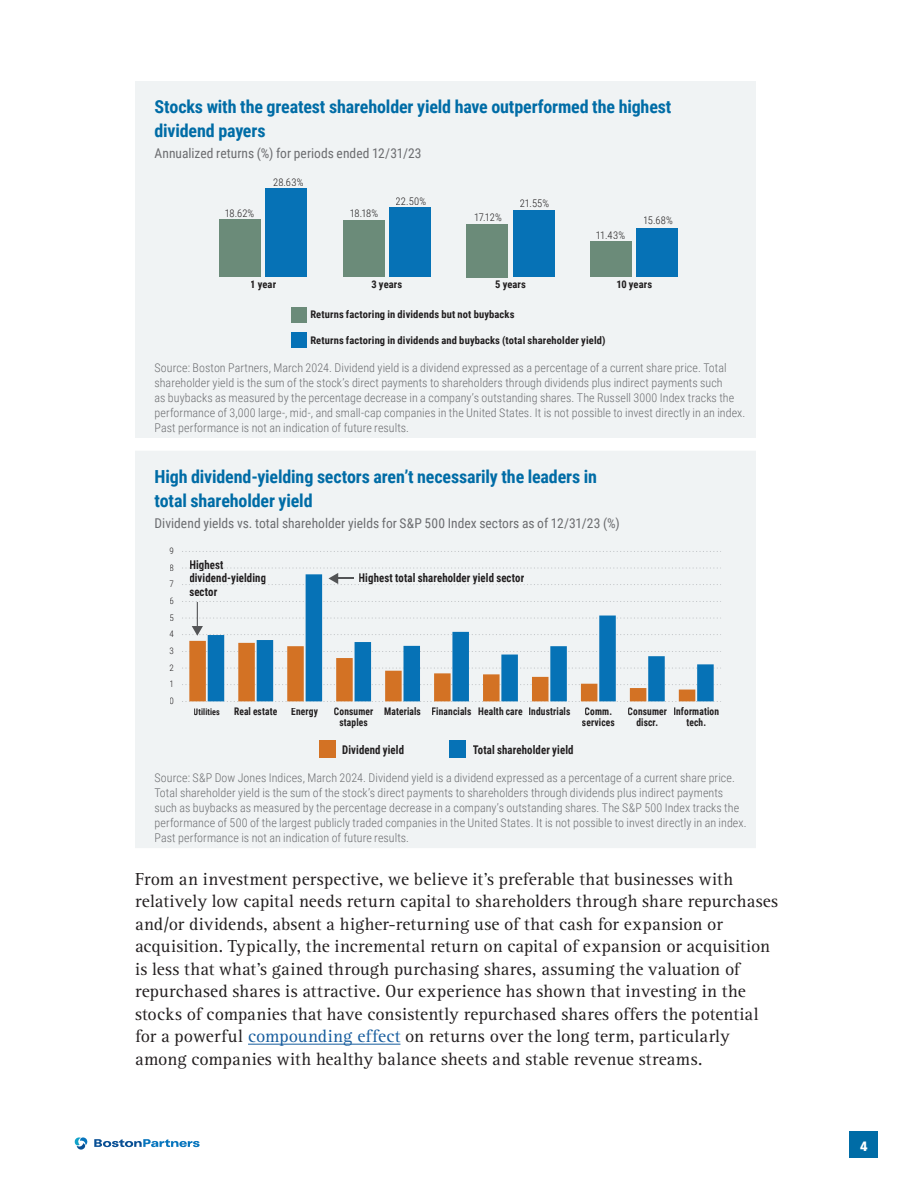
<style>
.page{position:relative;width:918px;height:1188px;background:#fff}
.page>*{position:absolute;margin:0;border:0;box-sizing:border-box;transform-origin:0 0}
.t1{font:18px/22.5px "Rotis Serif Std";letter-spacing:.01em;color:#231f20}
.t2{font:700 18px/24px "Roboto Condensed";letter-spacing:-.01em;color:#006ca6}
.t3{font:13.5px "Roboto Condensed";color:#6c6d70}
.t4{font:13.5px "Peridot PE Variable";color:#fff}
.t5{font:300 12px/15px "Roboto Condensed";letter-spacing:.005em;color:#6c6d70}
.t6{font:700 12px/13.5px "Roboto Condensed";letter-spacing:.01em;color:#211e1f;scale:.9 1}
.t7{font:700 10.5px "Roboto Condensed";letter-spacing:.015em;color:#211e1f}
.t8{font:700 10.5px/10.5px "Roboto Condensed";letter-spacing:.015em;color:#211e1f;text-align:center;scale:.9 1}
.t9{font:300 10.5px "Roboto Condensed";letter-spacing:.005em;color:#211e1f}
.t10{font:300 9px "Roboto Condensed";color:#211e1f}
.t11{font:700 9px "Roboto Condensed";letter-spacing:.015em;color:#211e1f;scale:.9 1}
.s1{color:#175d9e}
</style>
<div class="page">
<div style="left:850px;top:1131px;width:28px;height:27px;background:#006ca6"></div>
<svg style="left:94px;top:1139px;width:106px;height:8px"></svg>
<svg style="left:75px;top:1137px;width:13px;height:12px"></svg>
<hr style="left:248px;top:1044px;width:152px;height:1px;background:#175d9e">
<div style="left:135px;top:81px;width:621px;height:357px;background:#f0f3f4"></div>
<div style="left:266px;top:188px;width:41px;height:89px;background:#0672b6"></div>
<div style="left:389px;top:207px;width:42px;height:70px;background:#0672b6"></div>
<div style="left:513px;top:210px;width:42px;height:67px;background:#0672b6"></div>
<div style="left:637px;top:229px;width:41px;height:48px;background:#0672b6"></div>
<div style="left:219px;top:219px;width:42px;height:58px;background:#6b8b79"></div>
<div style="left:343px;top:221px;width:42px;height:56px;background:#6b8b79"></div>
<div style="left:467px;top:224px;width:41px;height:53px;background:#6b8b79"></div>
<div style="left:590px;top:242px;width:42px;height:35px;background:#6b8b79"></div>
<div style="left:617px;top:281px;width:35px;height:10px;background:#f0f3f4"></div>
<div style="left:496px;top:281px;width:30px;height:10px;background:#f0f3f4"></div>
<div style="left:372px;top:281px;width:30px;height:10px;background:#f0f3f4"></div>
<div style="left:251px;top:281px;width:25px;height:10px;background:#f0f3f4"></div>
<div style="left:226px;top:210px;width:28px;height:7px;background:#f0f3f4"></div>
<div style="left:274px;top:178px;width:29px;height:8px;background:#f0f3f4"></div>
<div style="left:351px;top:209px;width:27px;height:8px;background:#f0f3f4"></div>
<div style="left:396px;top:197px;width:30px;height:8px;background:#f0f3f4"></div>
<div style="left:475px;top:214px;width:26px;height:7px;background:#f0f3f4"></div>
<div style="left:520px;top:200px;width:29px;height:8px;background:#f0f3f4"></div>
<div style="left:597px;top:231px;width:28px;height:8px;background:#f0f3f4"></div>
<div style="left:644px;top:217px;width:28px;height:8px;background:#f0f3f4"></div>
<div style="left:291px;top:332px;width:15px;height:16px;background:#0672b6"></div>
<div style="left:311px;top:336px;width:294px;height:10px;background:#f0f3f4"></div>
<div style="left:291px;top:307px;width:15px;height:15px;background:#6b8b79"></div>
<div style="left:311px;top:310px;width:203px;height:10px;background:#f0f3f4"></div>
<div style="left:135px;top:451px;width:621px;height:397px;background:#f0f3f4"></div>
<svg style="left:170px;top:698px;width:3px;height:6px"></svg>
<svg style="left:170px;top:681px;width:2px;height:6px"></svg>
<svg style="left:170px;top:664px;width:4px;height:7px"></svg>
<svg style="left:170px;top:648px;width:3px;height:6px"></svg>
<svg style="left:170px;top:631px;width:4px;height:6px"></svg>
<svg style="left:170px;top:614px;width:3px;height:7px"></svg>
<svg style="left:170px;top:598px;width:3px;height:6px"></svg>
<svg style="left:170px;top:581px;width:3px;height:6px"></svg>
<svg style="left:170px;top:564px;width:3px;height:7px"></svg>
<svg style="left:170px;top:547px;width:3px;height:7px"></svg>
<svg style="left:182px;top:551px;width:539px;height:1px"></svg>
<div style="left:450px;top:740px;width:16px;height:18px;background:#0672b6"></div>
<div style="left:319px;top:740px;width:16px;height:18px;background:#d37224"></div>
<div style="left:473px;top:745px;width:100px;height:11px;background:#f0f3f4"></div>
<div style="left:343px;top:745px;width:61px;height:11px;background:#f0f3f4"></div>
<div style="left:674px;top:707px;width:45px;height:9px;background:#f0f3f4"></div>
<div style="left:686px;top:718px;width:19px;height:8px;background:#f0f3f4"></div>
<div style="left:628px;top:708px;width:39px;height:8px;background:#f0f3f4"></div>
<div style="left:637px;top:718px;width:21px;height:8px;background:#f0f3f4"></div>
<div style="left:585px;top:708px;width:26px;height:8px;background:#f0f3f4"></div>
<div style="left:582px;top:718px;width:32px;height:8px;background:#f0f3f4"></div>
<div style="left:529px;top:708px;width:41px;height:8px;background:#f0f3f4"></div>
<div style="left:479px;top:708px;width:43px;height:8px;background:#f0f3f4"></div>
<div style="left:432px;top:708px;width:39px;height:8px;background:#f0f3f4"></div>
<div style="left:385px;top:708px;width:36px;height:8px;background:#f0f3f4"></div>
<div style="left:334px;top:708px;width:39px;height:8px;background:#f0f3f4"></div>
<div style="left:340px;top:718px;width:28px;height:10px;background:#f0f3f4"></div>
<div style="left:292px;top:708px;width:26px;height:10px;background:#f0f3f4"></div>
<div style="left:235px;top:708px;width:42px;height:8px;background:#f0f3f4"></div>
<div style="left:194px;top:709px;width:26px;height:7px;background:#f0f3f4"></div>
<svg style="left:182px;top:560px;width:539px;height:142px"></svg>
<h1 class="t2" style="left:154px;top:94px;width:518px">Stocks with the greatest shareholder yield have outperformed the highest dividend payers</h1>
<p class="t3" style="left:154px;top:144px;width:269px">Annualized returns (%) for periods ended 12/31/23</p>
<p class="t9" style="left:225px;top:206px;width:31px">18.62%</p>
<p class="t9" style="left:273px;top:175px;width:32px">28.63%</p>
<p class="t9" style="left:350px;top:206px;width:30px">18.18%</p>
<p class="t9" style="left:396px;top:193px;width:32px">22.50%</p>
<p class="t9" style="left:474px;top:210px;width:29px">17.12%</p>
<p class="t9" style="left:520px;top:196px;width:31px">21.55%</p>
<p class="t9" style="left:596px;top:228px;width:31px">11.43%</p>
<p class="t9" style="left:643px;top:213px;width:31px">15.68%</p>
<p class="t7" style="left:250px;top:277px;width:27px">1 year</p>
<p class="t7" style="left:371px;top:277px;width:32px">3 years</p>
<p class="t7" style="left:495px;top:277px;width:32px">5 years</p>
<p class="t7" style="left:616px;top:277px;width:37px">10 years</p>
<p class="t7" style="left:310px;top:307px;width:206px">Returns factoring in dividends but not buybacks</p>
<p class="t7" style="left:310px;top:333px;width:297px">Returns factoring in dividends and buybacks (total shareholder yield)</p>
<p class="t5" style="left:154px;top:360px;width:592px">Source: Boston Partners, March 2024. Dividend yield is a dividend expressed as a percentage of a current share price. Total shareholder yield is the sum of the stock’s direct payments to shareholders through dividends plus indirect payments such<br>as buybacks as measured by the percentage decrease in a company’s outstanding shares. The Russell 3000 Index tracks the performance of 3,000 large-, mid-, and small-cap companies in the United States. It is not possible to invest directly in an index.<br>Past performance is not an indication of future results.</p>
<h1 class="t2" style="left:154px;top:464px;width:444px">High dividend-yielding sectors aren’t necessarily the leaders in total shareholder yield</h1>
<p class="t3" style="left:154px;top:514px;width:467px">Dividend yields vs. total shareholder yields for S&amp;P 500 Index sectors as of 12/31/23 (%)</p>
<p class="t10" style="left:170px;top:544px;width:6px">9</p>
<p class="t10" style="left:170px;top:561px;width:6px">8</p>
<p class="t10" style="left:170px;top:578px;width:6px">7</p>
<p class="t10" style="left:170px;top:594px;width:6px">6</p>
<p class="t10" style="left:170px;top:611px;width:6px">5</p>
<p class="t10" style="left:170px;top:628px;width:6px">4</p>
<p class="t10" style="left:170px;top:644px;width:6px">3</p>
<p class="t10" style="left:170px;top:661px;width:6px">2</p>
<p class="t10" style="left:170px;top:678px;width:6px">1</p>
<p class="t10" style="left:170px;top:695px;width:6px">0</p>
<p class="t6" style="left:189px;top:557px;width:87px">Highest dividend-yielding sector</p>
<p class="t11" style="left:194px;top:706px;width:31px">Utilities</p>
<p class="t8" style="left:234px;top:706px;width:50px">Real estate</p>
<p class="t8" style="left:291px;top:706px;width:31px">Energy</p>
<p class="t6" style="left:359px;top:570px;width:186px">Highest total shareholder yield sector</p>
<p class="t8" style="left:339px;top:706px;width:258px;text-align:left;text-indent:-5px">Consumer Materials Financials Health care Industrials staples</p>
<p class="t6" style="left:342px;top:742px;width:70px">Dividend yield</p>
<p class="t6" style="left:473px;top:742px;width:114px">Total shareholder yield</p>
<p class="t8" style="left:582px;top:706px;width:38px;text-align:left">Comm. services</p>
<p class="t8" style="left:673px;top:706px;width:52px">Information tech.</p>
<p class="t8" style="left:628px;top:706px;width:45px">Consumer discr.</p>
<p class="t5" style="left:154px;top:770px;width:594px">Source: S&amp;P Dow Jones Indices, March 2024. Dividend yield is a dividend expressed as a percentage of a current share price.<br>Total shareholder yield is the sum of the stock’s direct payments to shareholders through dividends plus indirect payments such as buybacks as measured by the percentage decrease in a company’s outstanding shares. The S&amp;P 500 Index tracks the performance of 500 of the largest publicly traded companies in the United States. It is not possible to invest directly in an index.<br>Past performance is not an indication of future results.</p>
<p class="t1" style="left:135px;top:868px;width:645px">From an investment perspective, we believe it’s preferable that businesses with relatively low capital needs return capital to shareholders through share repurchases and/or dividends, absent a higher-returning use of that cash for expansion or acquisition. Typically, the incremental return on capital of expansion or acquisition is less that what’s gained through purchasing shares, assuming the valuation of repurchased shares is attractive. Our experience has shown that investing in the stocks of companies that have consistently repurchased shares offers the potential for a powerful <span class="s1">compounding effect</span> on returns over the long term, particularly among companies with healthy balance sheets and stable revenue streams.</p>
<p class="t4" style="left:860px;top:1136px;width:9px">4</p>
</div>
